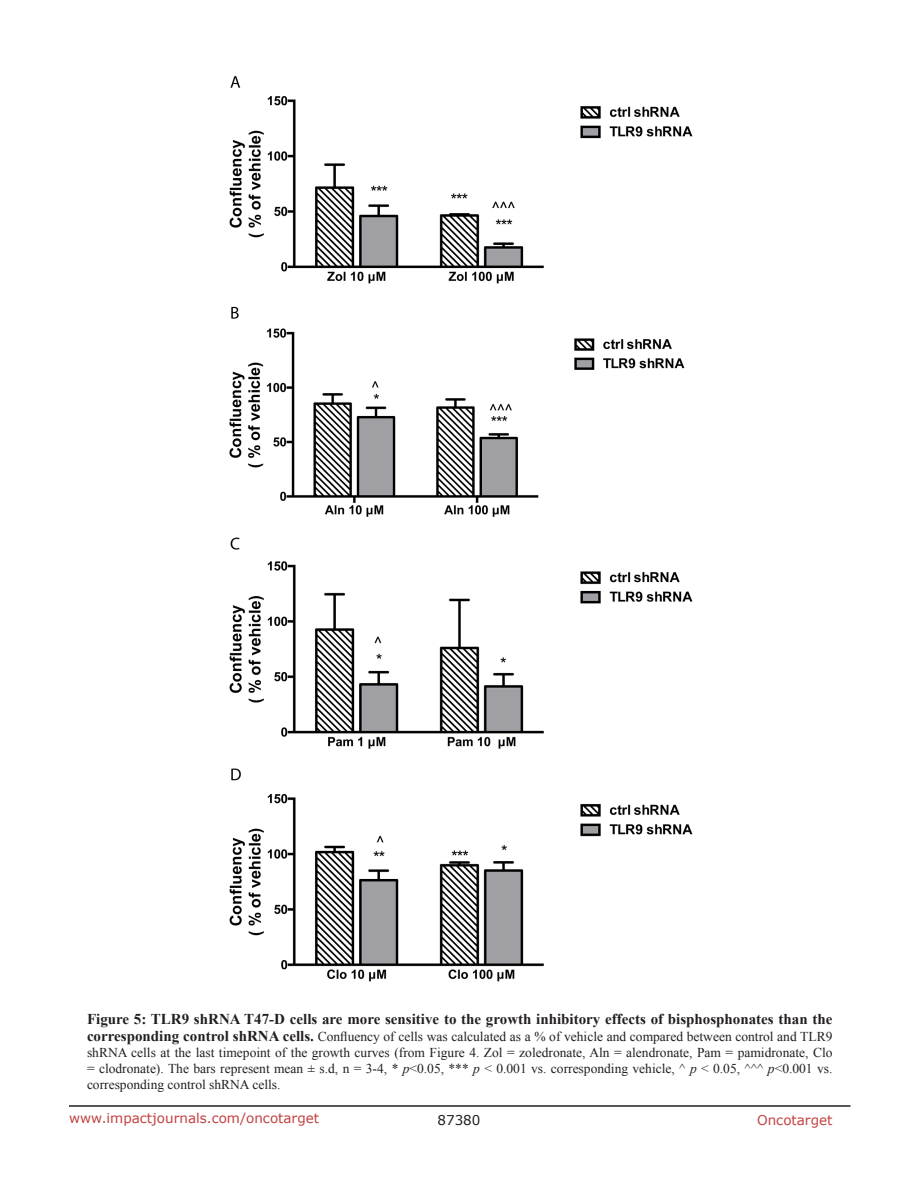
<style>
.page{position:relative;width:918px;height:1188px;background:#fff}
.page>*{position:absolute;margin:0;border:0;box-sizing:border-box;transform-origin:0 0}
.figuretext{font:700 15px "Times New Roman";color:#231f20}
.figuretext-2{font:13.5px/16.2px "Times New Roman";color:#231f20;text-align:justify}
.t1{font:13.5px "Verdana";color:#c24141}
.t2{font:13.5px "Verdana";color:#231f20}
.s1{font-weight:700;font-size:15px}
.s2{font-style:italic}
</style>
<div class="page">
<hr style="left:69px;top:1105px;width:781px;height:2px;background:#231f20">
<img style="left:229px;top:76px;width:464px;height:906px">
<p class="figuretext" style="left:87px;top:1009px;width:747px">Figure 5: TLR9 shRNA T47-D cells are more sensitive to the growth inhibitory effects of bisphosphonates than the</p>
<p class="figuretext-2" style="left:87px;top:1028px;width:747px"><span class="s1">corresponding control shRNA cells.</span> Confluency of cells was calculated as a % of vehicle and compared between control and TLR9 shRNA cells at the last timepoint of the growth curves (from Figure 4. Zol = zoledronate, Aln = alendronate, Pam = pamidronate, Clo = clodronate). The bars represent mean ± s.d, n = 3-4, * <span class="s2">p</span>&lt;0.05, *** <span class="s2">p</span> &lt; 0.001 vs. corresponding vehicle, ^ <span class="s2">p</span> &lt; 0.05, ^^^ <span class="s2">p</span>&lt;0.001 vs. corresponding control shRNA cells.</p>
<p class="t1" style="left:69px;top:1109px;width:252px">www.impactjournals.com/oncotarget</p>
<p class="t2" style="left:438px;top:1111px;width:44px">87380</p>
<p class="t1" style="left:757px;top:1111px;width:77px">Oncotarget</p>
</div>
